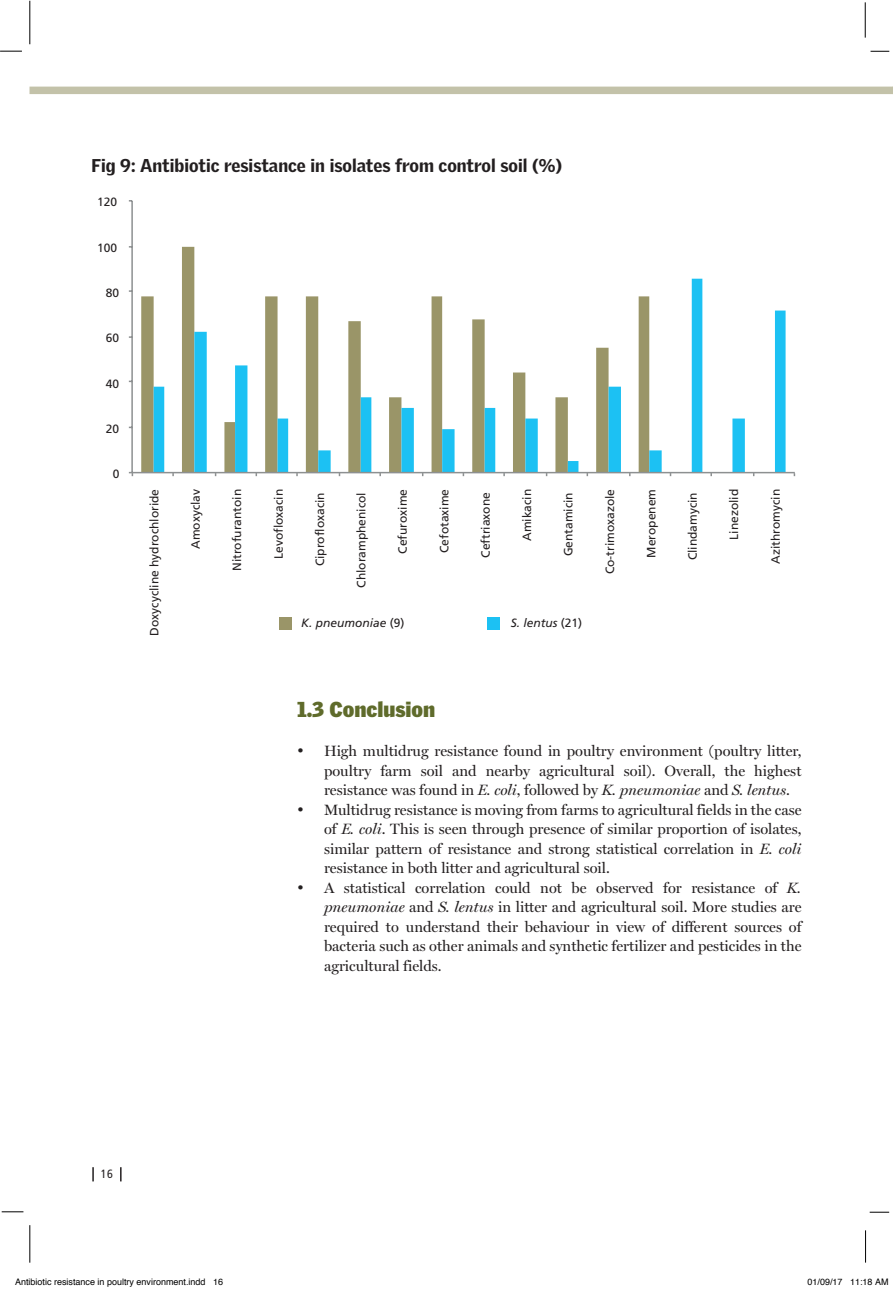
<style>
.page{position:relative;width:893px;height:1290px;background:#fff}
.page>*{position:absolute;margin:0;border:0;box-sizing:border-box;transform-origin:0 0}
.t1{font:900 21px "Griffith Gothic";color:#5f6b2b}
.t2{font:900 18px "Griffith Gothic";color:#231f20}
.t3{font:15px/19.5px "Miller Display";color:#231f20;text-align:justify}
.t4{font:12px "Frutiger LT";color:#231f20}
.t5{font:italic 12px "Frutiger LT";color:#231f20}
.t6{font:condensed 12px "Frutiger";color:#231f20}
.t7{font:9px "Helvetica";color:#000}
.s1{font-style:normal}
.s2{font-style:italic}
</style>
<div class="page">
<svg style="left:0;top:51px;width:22px;height:1px"></svg>
<hr style="left:30px;top:1px;width:1px;height:43px;background:#000">
<svg style="left:2px;top:1211px;width:21px;height:1px"></svg>
<hr style="left:30px;top:1225px;width:1px;height:38px;background:#000">
<svg style="left:870px;top:1212px;width:19px;height:1px"></svg>
<hr style="left:865px;top:1230px;width:1px;height:32px;background:#000">
<svg style="left:870px;top:51px;width:19px;height:1px"></svg>
<hr style="left:865px;top:2px;width:1px;height:36px;background:#000">
<svg style="left:92px;top:1167px;width:2px;height:14px"></svg>
<svg style="left:120px;top:1167px;width:2px;height:14px"></svg>
<div style="left:30px;top:87px;width:863px;height:7px;background:#c3c2a9"></div>
<svg style="left:141px;top:247px;width:54px;height:225px;fill:#9a9568"></svg>
<svg style="left:154px;top:279px;width:632px;height:193px"></svg>
<hr style="left:131px;top:201px;width:2px;height:272px;background:#8d9091">
<hr style="left:132px;top:472px;width:663px;height:1px;background:#8d9091">
<div style="left:280px;top:617px;width:12px;height:12px;background:#9a9568"></div>
<div style="left:487px;top:617px;width:12px;height:12px;background:#1cc1f3"></div>
<p class="t2" style="left:91px;top:155px;width:472px">Fig 9: Antibiotic resistance in isolates from control soil (%)</p>
<p class="t4" style="left:97px;top:195px;width:22px">120</p>
<p class="t4" style="left:97px;top:241px;width:22px">100</p>
<p class="t4" style="left:106px;top:286px;width:15px">80</p>
<p class="t4" style="left:106px;top:331px;width:15px">60</p>
<p class="t4" style="left:106px;top:376px;width:15px">40</p>
<p class="t4" style="left:106px;top:422px;width:15px">20</p>
<p class="t4" style="left:113px;top:467px;width:8px">0</p>
<p class="t4" style="left:147px;top:636px;width:148px;rotate:-90deg">Doxycycline hydrochloride</p>
<p class="t4" style="left:189px;top:549px;width:61px;rotate:-90deg">Amoxyclav</p>
<p class="t4" style="left:230px;top:571px;width:84px;rotate:-90deg">Nitrofurantoin</p>
<p class="t4" style="left:271px;top:559px;width:72px;rotate:-90deg">Levofloxacin</p>
<p class="t4" style="left:313px;top:566px;width:76px;rotate:-90deg">Ciprofloxacin</p>
<p class="t4" style="left:354px;top:588px;width:97px;rotate:-90deg">Chloramphenicol</p>
<p class="t4" style="left:396px;top:554px;width:66px;rotate:-90deg">Cefuroxime</p>
<p class="t4" style="left:437px;top:553px;width:66px;rotate:-90deg">Cefotaxime</p>
<p class="t4" style="left:479px;top:558px;width:67px;rotate:-90deg">Ceftriaxone</p>
<p class="t4" style="left:520px;top:541px;width:54px;rotate:-90deg">Amikacin</p>
<p class="t4" style="left:561px;top:556px;width:66px;rotate:-90deg">Gentamicin</p>
<p class="t4" style="left:603px;top:574px;width:87px;rotate:-90deg">Co-trimoxazole</p>
<p class="t4" style="left:644px;top:558px;width:70px;rotate:-90deg">Meropenem</p>
<p class="t4" style="left:686px;top:560px;width:70px;rotate:-90deg">Clindamycin</p>
<p class="t4" style="left:727px;top:540px;width:52px;rotate:-90deg">Linezolid</p>
<p class="t4" style="left:768px;top:564px;width:76px;rotate:-90deg">Azithromycin</p>
<p class="t5" style="left:301px;top:616px;width:105px">K. pneumoniae <span class="s1">(9)</span></p>
<p class="t5" style="left:511px;top:616px;width:73px">S. lentus <span class="s1">(21)</span></p>
<h1 class="t1" style="left:297px;top:697px;width:140px">1.3 Conclusion</h1>
<p class="t3" style="left:324px;top:741px;width:479px;text-indent:-27px">• High multidrug resistance found in poultry environment (poultry litter, poultry farm soil and nearby agricultural soil). Overall, the highest resistance was found in <span class="s2">E. coli</span>, followed by <span class="s2">K. pneumoniae</span> and <span class="s2">S. lentus</span>.</p>
<p class="t3" style="left:324px;top:800px;width:479px;text-indent:-27px">• Multidrug resistance is moving from farms to agricultural fields in the case of <span class="s2">E. coli</span>. This is seen through presence of similar proportion of isolates, similar pattern of resistance and strong statistical correlation in <span class="s2">E. coli </span>resistance in both litter and agricultural soil.</p>
<p class="t3" style="left:324px;top:878px;width:479px;text-indent:-27px">• A statistical correlation could not be observed for resistance of <span class="s2">K. pneumoniae</span> and <span class="s2">S. lentus</span> in litter and agricultural soil. More studies are required to understand their behaviour in view of different sources of bacteria such as other animals and synthetic fertilizer and pesticides in the agricultural fields.</p>
<p class="t6" style="left:101px;top:1167px;width:14px">16</p>
<p class="t7" style="left:15px;top:1277px;width:210px">Antibiotic resistance in poultry environment.indd 16</p>
<p class="t7" style="left:807px;top:1277px;width:83px">01/09/17 11:18 AM</p>
</div>
